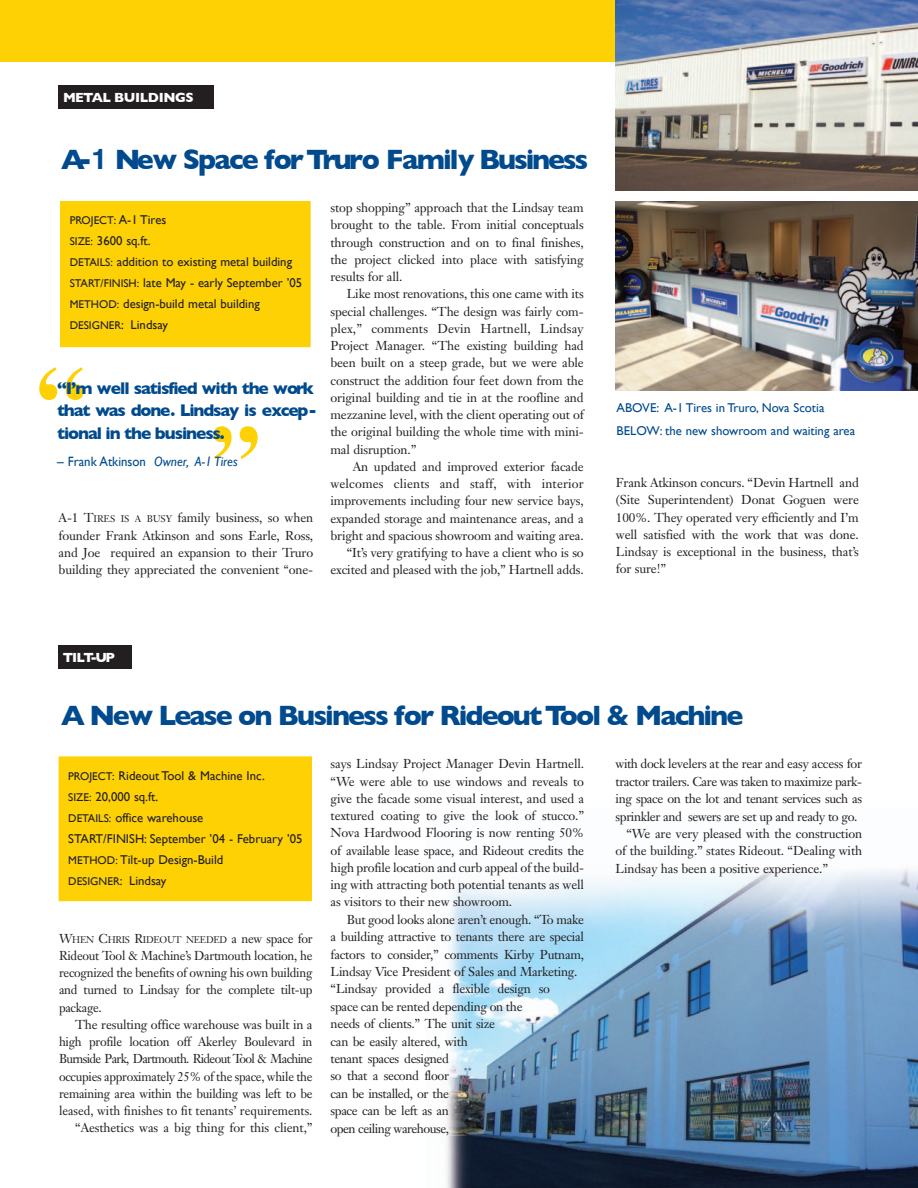
<style>
.page{position:relative;width:918px;height:1188px;background:#fff}
.page>*{position:absolute;margin:0;border:0;box-sizing:border-box;transform-origin:0 0}
.t1{font:700 97.5px "Times";color:#fed105}
.t2{font:700 28.5px "Gill Sans";letter-spacing:-.07em;color:#004a8d}
.t3{font:700 17.25px/22.5px "Gill Sans";letter-spacing:-.065em;color:#004a8d}
.t4{font:13.5px "Gill Sans";color:#004a8d}
.t5{font:700 13.5px "Gill Sans";letter-spacing:-.04em;color:#fff}
.t6{font:12.75px/17.2px "Janson Text";letter-spacing:-.01em;color:#231f20;text-align:justify}
.t7{font:12.75px/21px "Gill Sans";color:#231f20}
.t8{font:12.75px "Janson Text";letter-spacing:-.03em;color:#231f20}
.t9{font:12.75px/22.5px "Gill Sans";color:#004a8d}
.t10{font:11.25px "Gill Sans";color:#231f20}
.t11{font:9.6px "Janson Text";letter-spacing:-.03em;color:#231f20}
.s1{font-family:"Helvetica"}
.s2{font-size:12.75px}
.s3{font-size:11.25px}
.s4{font-style:italic}
.s5{font-size:9.6px}
</style>
<div class="page">
<div style="left:0;top:0;width:855px;height:62px;background:#fed105"></div>
<img style="left:446px;top:868px;width:472px;height:320px">
<div style="left:61px;top:202px;width:249px;height:145px;background:#fed105"></div>
<div style="left:60px;top:201px;width:251px;height:146px;border:1px solid #fed105"></div>
<div style="left:59px;top:85px;width:155px;height:24px;background:#231f20"></div>
<div style="left:59px;top:757px;width:252px;height:144px;background:#fed105"></div>
<div style="left:59px;top:756px;width:253px;height:145px;border:1px solid #fed105"></div>
<div style="left:58px;top:645px;width:73px;height:24px;background:#231f20"></div>
<img style="left:616px;top:0;width:302px;height:190px">
<img style="left:615px;top:202px;width:303px;height:189px">
<p class="t5" style="left:63px;top:90px;width:132px">METAL BUILDINGS</p>
<h2 class="t2" style="left:61px;top:142px;width:529px">A-<span class="s1">1</span> New Space for Truro Family Business</h2>
<p class="t10" style="left:70px;top:214px;width:98px">PROJECT: <span class="s2">A-1 Tires</span></p>
<p class="t7" style="left:70px;top:231px;width:234px"><span class="s3">SIZE:</span> 3600 sq.ft.<br><span class="s3">DETAILS:</span> addition to existing metal building <span class="s3">START/FINISH:</span> late May - early September ’05<br><span class="s3">METHOD:</span> design-build metal building</p>
<p class="t10" style="left:70px;top:319px;width:100px">DESIGNER<span class="s2">: Lindsay</span></p>
<h1 class="t1" style="left:36px;top:362px;width:50px">“</h1>
<h3 class="t3" style="left:57px;top:376px;width:261px">“I’m well satisfied with the work that was done. Lindsay is excep&shy;tional in the business.</h3>
<p class="t4" style="left:57px;top:453px;width:182px">– Frank Atkinson <span class="s4">Owner, A-1 Tires</span></p>
<h1 class="t1" style="left:211px;top:421px;width:50px">”</h1>
<p class="t6" style="left:59px;top:510px;width:256px">A-1 T<span class="s5">IRES IS A BUSY</span> family business, so when founder Frank Atkinson and sons Earle, Ross, and Joe required an expansion to their Truro building they appreciated the convenient “one-</p>
<p class="t6" style="left:330px;top:200px;width:255px">stop shopping” approach that the Lindsay team brought to the table. From initial conceptuals through construction and on to final finishes, the project clicked into place with satisfying results for all.</p>
<p class="t6" style="left:330px;top:287px;width:255px;text-indent:16px">Like most renovations, this one came with its special challenges. “The design was fairly com&shy;plex,” comments Devin Hartnell, Lindsay Project Manager. “The existing building had been built on a steep grade, but we were able construct the addition four feet down from the original building and tie in at the roofline and mezzanine level, with the client operating out of the original building the whole time with mini&shy;mal disruption.”</p>
<p class="t6" style="left:330px;top:459px;width:255px;text-align:right">An updated and improved exterior facade welcomes clients and staff, with interior improvements including four new service bays, expanded storage and maintenance areas, and a bright and spacious showroom and waiting area. “It’s very gratifying to have a client who is so excited and pleased with the job,” Hartnell adds.</p>
<p class="t9" style="left:617px;top:396px;width:240px">ABOVE: A-1 Tires in Truro, Nova Scotia<br>BELOW: the new showroom and waiting area</p>
<p class="t6" style="left:616px;top:475px;width:245px">Frank Atkinson concurs. “Devin Hartnell and (Site Superintendent) Donat Goguen were 100%. They operated very efficiently and I’m well satisfied with the work that was done.<br>Lindsay is exceptional in the business, that’s for sure!”</p>
<p class="t5" style="left:63px;top:650px;width:54px">TILT-UP</p>
<h2 class="t2" style="left:61px;top:699px;width:684px">A New Lease on Business for Rideout Tool &amp; Machine</h2>
<p class="t7" style="left:68px;top:765px;width:236px"><span class="s3">PROJECT:</span> Rideout Tool &amp; Machine Inc.<br><span class="s3">SIZE:</span> 20,000 sq.ft.<br><span class="s3">DETAILS:</span> office warehouse<br>START/FINISH: September ’04 - February ’05<br><span class="s3">METHOD:</span> Tilt-up Design-Build</p>
<p class="t10" style="left:68px;top:874px;width:100px">DESIGNER<span class="s2">: Lindsay</span></p>
<p class="t11" style="left:59px;top:935px;width:255px"><span class="s2">W</span>HEN <span class="s2">C</span>HRIS <span class="s2">R</span>IDEOUT NEEDED <span class="s2">a new space for</span></p>
<p class="t6" style="left:59px;top:948px;width:255px">Rideout Tool &amp; Machine’s Dartmouth location, he recognized the benefits of owning his own building and turned to Lindsay for the complete tilt-up package.</p>
<p class="t6" style="left:59px;top:1017px;width:255px;text-align:right">The resulting office warehouse was built in a high profile location off Akerley Boulevard in Burnside Park, Dartmouth. Rideout Tool &amp; Machine occupies approximately 25% of the space, while the remaining area within the building was left to be leased, with finishes to fit tenants’ requirements. “Aesthetics was a big thing for this client,”</p>
<p class="t6" style="left:331px;top:757px;width:255px">says Lindsay Project Manager Devin Hartnell. “We were able to use windows and reveals to give the facade some visual interest, and used a textured coating to give the look of stucco.” Nova Hardwood Flooring is now renting 50% of available lease space, and Rideout credits the high profile location and curb appeal of the build&shy;ing with attracting both potential tenants as well as visitors to their new showroom.</p>
<p class="t6" style="left:331px;top:912px;width:255px;text-align:left;text-indent:16px">But good looks alone aren’t enough. “To make a building attractive to tenants there are special factors to consider,” comments Kirby Putnam, Lindsay Vice President of Sales and Marketing. “Lindsay provided a flexible design so<br>space can be rented depending on the<br>needs of clients.” The unit size<br>can be easily altered, with<br>tenant spaces designed<br>so that a second floor<br>can be installed, or the<br>space can be left as an<br>open ceiling warehouse,</p>
<p class="t6" style="left:616px;top:757px;width:248px">with dock levelers at the rear and easy access for</p>
<p class="t8" style="left:616px;top:776px;width:248px">tractor trailers. Care was taken to maximize park-</p>
<p class="t8" style="left:616px;top:794px;width:248px">ing space on the lot and tenant services such as</p>
<p class="t8" style="left:616px;top:811px;width:243px">sprinkler and sewers are set up and ready to go.</p>
<p class="t6" style="left:626px;top:826px;width:237px">“We are very pleased with the construction</p>
<p class="t6" style="left:616px;top:844px;width:248px">of the building.” states Rideout. “Dealing with</p>
<p class="t6" style="left:616px;top:861px;width:214px">Lindsay has been a positive experience.”</p>
</div>
